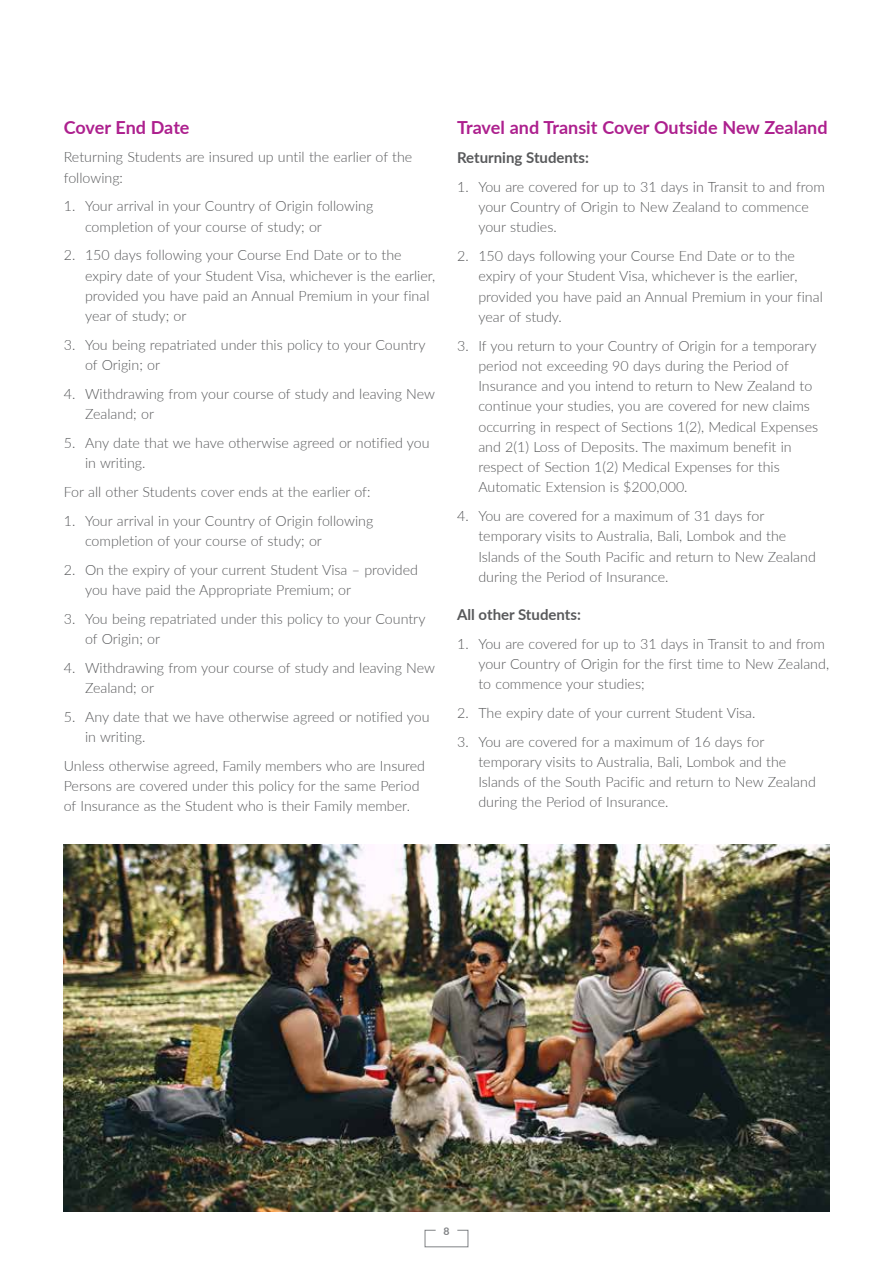
<style>
.page{position:relative;width:893px;height:1263px;background:#fff}
.page>*{position:absolute;margin:0;border:0;box-sizing:border-box;transform-origin:0 0}
.t1{font:700 18px "Lato";color:#ad208e}
.t2{font:700 15px "Lato";color:#58595b}
.t3{font:300 14.25px/20.2px "Lato";color:#58595b}
.t4{font:700 10.5px "Lato";color:#808285}
</style>
<div class="page">
<svg style="left:425px;top:1230px;width:43px;height:17px"></svg>
<img style="left:64px;top:844px;width:765px;height:368px">
<p class="t1" style="left:64px;top:114px;width:127px">Cover End Date</p>
<p class="t3" style="left:64px;top:147px;width:350px">Returning Students are insured up until the earlier of the following:</p>
<p class="t3" style="left:85px;top:196px;width:290px;text-indent:-21px">1. Your arrival in your Country of Origin following completion of your course of study; or</p>
<p class="t3" style="left:85px;top:245px;width:352px;text-indent:-21px">2. 150 days following your Course End Date or to the expiry date of your Student Visa, whichever is the earlier, provided you have paid an Annual Premium in your final year of study; or</p>
<p class="t3" style="left:85px;top:334px;width:342px;text-indent:-21px">3. You being repatriated under this policy to your Country of Origin; or</p>
<p class="t3" style="left:85px;top:383px;width:352px;text-indent:-21px">4. Withdrawing from your course of study and leaving New<br>Zealand; or</p>
<p class="t3" style="left:85px;top:432px;width:346px;text-indent:-21px">5. Any date that we have otherwise agreed or notified you in writing.</p>
<p class="t3" style="left:64px;top:481px;width:308px">For all other Students cover ends at the earlier of:</p>
<p class="t3" style="left:85px;top:510px;width:290px;text-indent:-21px">1. Your arrival in your Country of Origin following completion of your course of study; or</p>
<p class="t3" style="left:85px;top:559px;width:334px;text-indent:-21px">2. On the expiry of your current Student Visa – provided you have paid the Appropriate Premium; or</p>
<p class="t3" style="left:85px;top:608px;width:342px;text-indent:-21px">3. You being repatriated under this policy to your Country of Origin; or</p>
<p class="t3" style="left:85px;top:657px;width:352px;text-indent:-21px">4. Withdrawing from your course of study and leaving New<br>Zealand; or</p>
<p class="t3" style="left:85px;top:706px;width:346px;text-indent:-21px">5. Any date that we have otherwise agreed or notified you in writing.</p>
<p class="t3" style="left:64px;top:755px;width:363px">Unless otherwise agreed, Family members who are Insured<br>Persons are covered under this policy for the same Period of Insurance as the Student who is their Family member.</p>
<p class="t1" style="left:457px;top:114px;width:372px">Travel and Transit Cover Outside New Zealand</p>
<p class="t2" style="left:457px;top:147px;width:133px">Returning Students:</p>
<p class="t3" style="left:478px;top:176px;width:348px;text-indent:-21px">1. You are covered for up to 31 days in Transit to and from your Country of Origin to New Zealand to commence your studies.</p>
<p class="t3" style="left:478px;top:245px;width:346px;text-indent:-21px">2. 150 days following your Course End Date or to the expiry of your Student Visa, whichever is the earlier, provided you have paid an Annual Premium in your final year of study.</p>
<p class="t3" style="left:478px;top:335px;width:341px;text-indent:-21px">3. If you return to your Country of Origin for a temporary period not exceeding 90 days during the Period of Insurance and you intend to return to New Zealand to continue your studies, you are covered for new claims occurring in respect of Sections 1(2), Medical Expenses and 2(1) Loss of Deposits. The maximum benefit in respect of Section 1(2) Medical Expenses for this Automatic Extension is $200,000.</p>
<p class="t3" style="left:478px;top:505px;width:339px;text-indent:-21px">4. You are covered for a maximum of 31 days for temporary visits to Australia, Bali, Lombok and the Islands of the South Pacific and return to New Zealand during the Period of Insurance.</p>
<p class="t2" style="left:457px;top:603px;width:125px">All other Students:</p>
<p class="t3" style="left:478px;top:633px;width:352px;text-indent:-21px">1. You are covered for up to 31 days in Transit to and from your Country of Origin for the first time to New Zealand, to commence your studies;</p>
<p class="t3" style="left:457px;top:702px;width:300px">2. The expiry date of your current Student Visa.</p>
<p class="t3" style="left:478px;top:731px;width:339px;text-indent:-21px">3. You are covered for a maximum of 16 days for temporary visits to Australia, Bali, Lombok and the Islands of the South Pacific and return to New Zealand during the Period of Insurance.</p>
<p class="t4" style="left:443px;top:1224px;width:8px">8</p>
</div>
